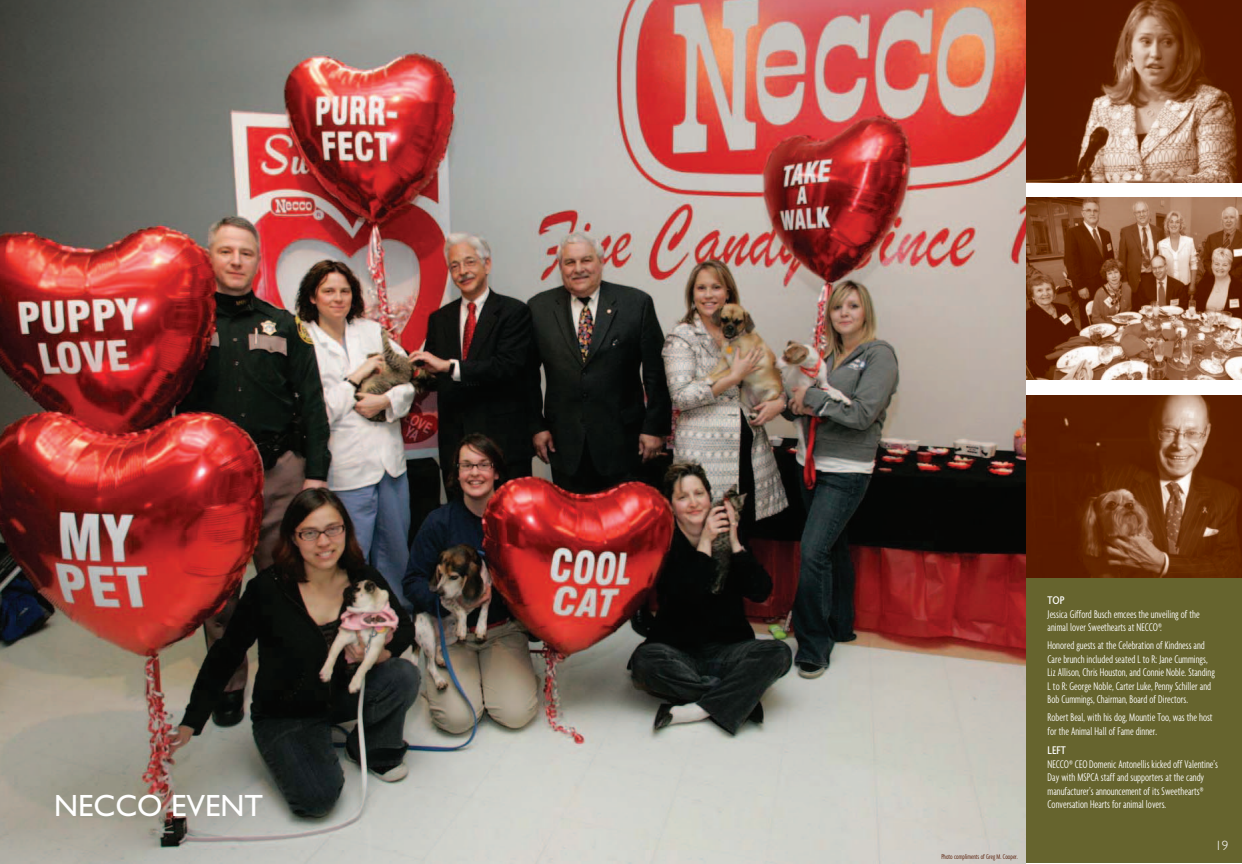
<style>
.page{position:relative;width:1242px;height:864px;background:#fff}
.page>*{position:absolute;margin:0;border:0;box-sizing:border-box;transform-origin:0 0}
.t1{font:30.9px "Gill Sans";color:#fff}
.t2{font:300 13.5px "Gill Sans";color:#fff}
.t3{font:300 extra-condensed 12px/13.5px "Agenda";color:#fff}
.t4{font:500 condensed 12px "Agenda";color:#fff}
.t5{font:300 extra-condensed 7.5px "Agenda";letter-spacing:.005em;color:#531600}
</style>
<div class="page">
<img style="left:0;top:0;width:1026px;height:863px">
<div style="left:1026px;top:508px;width:216px;height:355px;background:#66642e"></div>
<img style="left:1026px;top:0;width:216px;height:182px">
<img style="left:1026px;top:198px;width:216px;height:182px">
<img style="left:1026px;top:395px;width:216px;height:183px">
<p class="t4" style="left:1048px;top:596px;width:18px">TOP</p>
<p class="t3" style="left:1048px;top:608px;width:154px">Jessica Gifford Busch emcees the unveiling of the animal lover Sweethearts at NECCO®.</p>
<p class="t3" style="left:1048px;top:640px;width:169px">Honored guests at the Celebration of Kindness and Care brunch included seated L to R: Jane Cummings, Liz Allison, Chris Houston, and Connie Noble. Standing L to R: George Noble, Carter Luke, Penny Schiller and Bob Cummings, Chairman, Board of Directors.</p>
<p class="t3" style="left:1048px;top:712px;width:167px">Robert Beal, with his dog, Mountie Too, was the host for the Animal Hall of Fame dinner.</p>
<p class="t4" style="left:1048px;top:746px;width:20px">LEFT</p>
<p class="t3" style="left:1048px;top:758px;width:172px">NECCO® CEO Domenic Antonellis kicked off Valentine’s<br>Day with MSPCA staff and supporters at the candy manufacturer’s announcement of its Sweethearts®</p>
<h1 class="t1" style="left:54px;top:795px;width:211px">NECCO EVENT</h1>
<p class="t3" style="left:1048px;top:799px;width:120px">Conversation Hearts for animal lovers.</p>
<p class="t5" style="left:941px;top:854px;width:78px">Photo compliments of Greg M. Cooper.</p>
<p class="t2" style="left:1215px;top:841px;width:15px">19</p>
</div>
